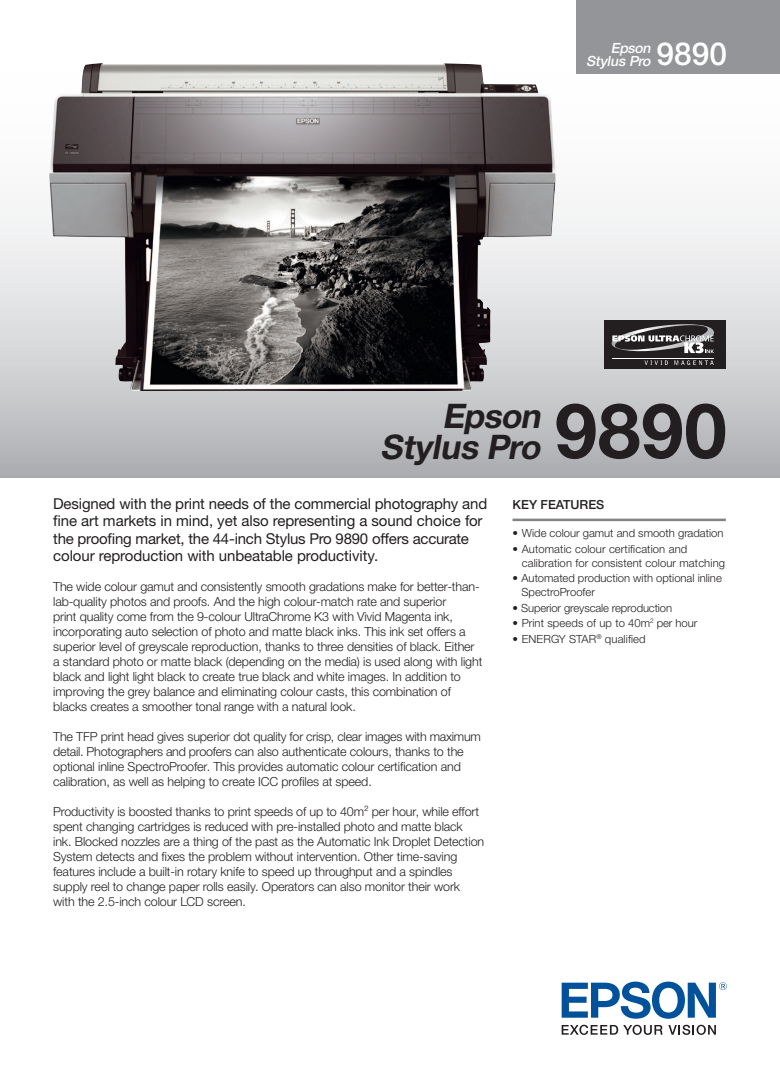
<style>
.page{position:relative;width:780px;height:1088px;background:#fff}
.page>*{position:absolute;margin:0;border:0;box-sizing:border-box;transform-origin:0 0}
.t1{font:700 76.25px "Helvetica Neue LTW1 G";color:#231f20}
.t2{font:italic 700 33.88px "Helvetica Neue LTW1 G";color:#231f20}
.t3{font:500 31.62px "Helvetica Neue LTW1 G";color:#fff}
.t4{font:15px/17.5px "Helvetica Neue LTW1 G";letter-spacing:-.01em;color:#231f20}
.t5{font:italic 500 14px "Helvetica Neue LTW1 G";color:#fff}
.t6{font:300 12.5px/15px "Helvetica Neue LTW1 G";letter-spacing:-.01em;color:#231f20}
.t7{font:500 12.5px "Helvetica Neue LTW1 G";color:#231f20}
.t8{font:300 11.25px/13.8px "Helvetica Neue LTW1 G";color:#231f20}
.s1{font-weight:400}
</style>
<div class="page">
<hr style="left:512px;top:519px;width:213px;height:2px;background:#808285">
<svg style="left:0;top:209px;width:780px;height:269px;background:#cbcbce"></svg>
<div style="left:604px;top:320px;width:122px;height:49px;background:#231f20"></div>
<svg style="left:611px;top:324px;width:103px;height:29px"></svg>
<svg style="left:644px;top:360px;width:24px;height:5px"></svg>
<svg style="left:674px;top:360px;width:39px;height:5px"></svg>
<hr style="left:612px;top:358px;width:101px;height:1px;background:#fff">
<svg style="left:561px;top:1025px;width:101px;height:10px"></svg>
<svg style="left:668px;top:1025px;width:48px;height:10px"></svg>
<svg style="left:561px;top:981px;width:165px;height:38px"></svg>
<img style="left:49px;top:63px;width:507px;height:328px">
<div style="left:576px;top:0;width:204px;height:74px;background:#939598"></div>
<p class="t5" style="left:610px;top:39px;width:44px">Epson</p>
<p class="t5" style="left:586px;top:52px;width:69px">Stylus Pro</p>
<p class="t3" style="left:656px;top:35px;width:72px">9890</p>
<p class="t2" style="left:442px;top:395px;width:107px">Epson</p>
<p class="t2" style="left:380px;top:426px;width:169px">Sty lus Pro</p>
<p class="t1" style="left:555px;top:384px;width:173px">9890</p>
<p class="t4" style="left:53px;top:494px;width:435px">Designed with the print needs of the commercial photography and fine art markets in mind, yet also representing a sound choice for the proofing market, the 44-inch Stylus Pro 9890 offers accurate colour reproduction with unbeatable productivity.</p>
<p class="t6" style="left:53px;top:579px;width:430px">The wide colour gamut and consistently smooth gradations make for better-than&shy;lab-quality photos and proofs. And the high colour-match rate and superior<br>print quality come from the 9-colour UltraChrome K3 with Vivid Magenta ink, incorporating auto selection of photo and matte black inks. This ink set offers a superior level of greyscale reproduction, thanks to three densities of black. Either a standard photo or matte black (depending on the media) is used along with light black and light light black to create true black and white images. In addition to improving the grey balance and eliminating colour casts, this combination of blacks creates a smoother tonal range with a natural look.</p>
<p class="t6" style="left:53px;top:729px;width:429px">The TFP print head gives superior dot quality for crisp, clear images with maximum detail. Photographers and proofers can also authenticate colours, thanks to the optional inline SpectroProofer. This provides automatic colour certification and calibration, as well as helping to create ICC profiles at speed.</p>
<p class="t6" style="left:53px;top:804px;width:432px">Productivity is boosted thanks to print speeds of up to 40m² per hour, while effort spent changing cartridges is reduced with pre-installed photo and matte black ink. Blocked nozzles are a thing of the past as the Automatic Ink Droplet Detection System detects and fixes the problem without intervention. Other time-saving features include a built-in rotary knife to speed up throughput and a spindles supply reel to change paper rolls easily. Operators can also monitor their work with the 2.5-inch colour LCD screen.</p>
<p class="t7" style="left:512px;top:497px;width:93px">KEY FEATURES</p>
<p class="t8" style="left:512px;top:526px;width:212px"><span class="s1">•</span> Wide colour gamut and smooth gradation</p>
<p class="t8" style="left:521px;top:542px;width:205px;text-indent:-9px"><span class="s1">•</span> Automatic colour certification and calibration for consistent colour matching</p>
<p class="t8" style="left:521px;top:571px;width:202px;text-indent:-9px">• Automated production with optional inline<br>SpectroProofer</p>
<p class="t8" style="left:512px;top:600px;width:161px"><span class="s1">•</span> Superior greyscale reproduction</p>
<p class="t8" style="left:512px;top:616px;width:186px"><span class="s1">•</span> Print speeds of up to 40m<sup>2</sup> per hour</p>
<p class="t8" style="left:512px;top:632px;width:134px"><span class="s1">•</span> ENERGY STAR<sup>®</sup> qualified</p>
</div>
